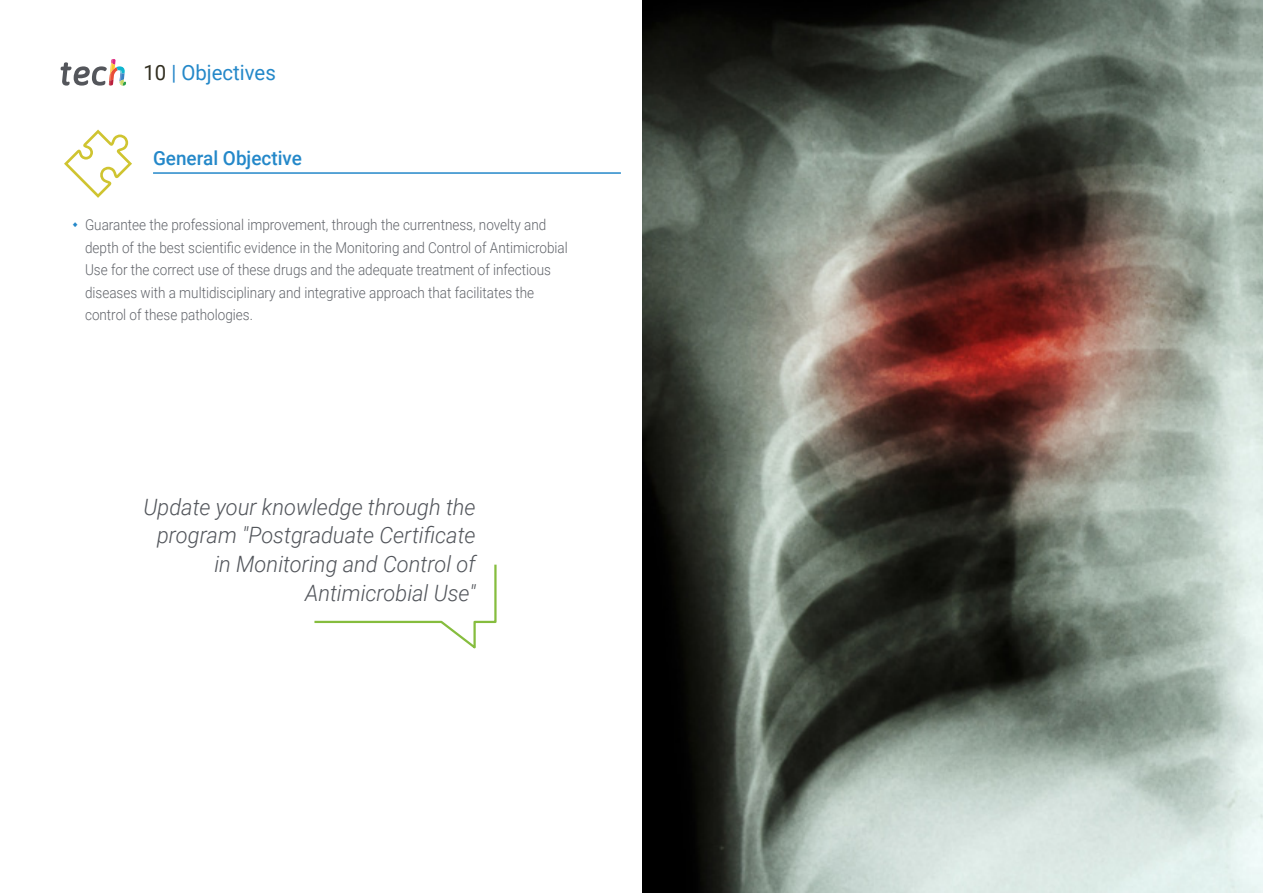
<style>
.page{position:relative;width:1263px;height:893px;background:#fff}
.page>*{position:absolute;margin:0;border:0;box-sizing:border-box;transform-origin:0 0}
.t1{font:italic 300 22.5px/28.5px "Roboto";color:#52555b;text-align:right}
.t2{font:21px "Roboto";color:#2488c9}
.t3{font:500 19.5px "Roboto";color:#2488c9}
.t4{font:300 15px/22.5px "Roboto";color:#61646a;scale:.9 1}
.s1{color:#312e20}
.s2{color:#2687c9}
</style>
<div class="page">
<hr style="left:153px;top:173px;width:468px;height:1px;background:#2488c9">
<svg style="left:64px;top:130px;width:68px;height:68px"></svg>
<img style="left:642px;top:0;width:621px;height:893px">
<svg style="left:314px;top:564px;width:183px;height:85px"></svg>
<svg style="left:61px;top:59px;width:65px;height:27px"></svg>
<h2 class="t2" style="left:144px;top:57px;width:134px"><span class="s1">10</span> <span class="s2">|</span> Objectives</h2>
<h3 class="t3" style="left:153px;top:144px;width:150px">General Objective</h3>
<p class="t4" style="left:85px;top:213px;width:538px">Guarantee the professional improvement, through the currentness, novelty and depth of the best scientific evidence in the Monitoring and Control of Antimicrobial Use for the correct use of these drugs and the adequate treatment of infectious diseases with a multidisciplinary and integrative approach that facilitates the control of these pathologies.</p>
<h1 class="t1" style="left:144px;top:492px;width:334px">Update your knowledge through the program "Postgraduate Certificate in Monitoring and Control of<br>Antimicrobial Use"</h1>
</div>
